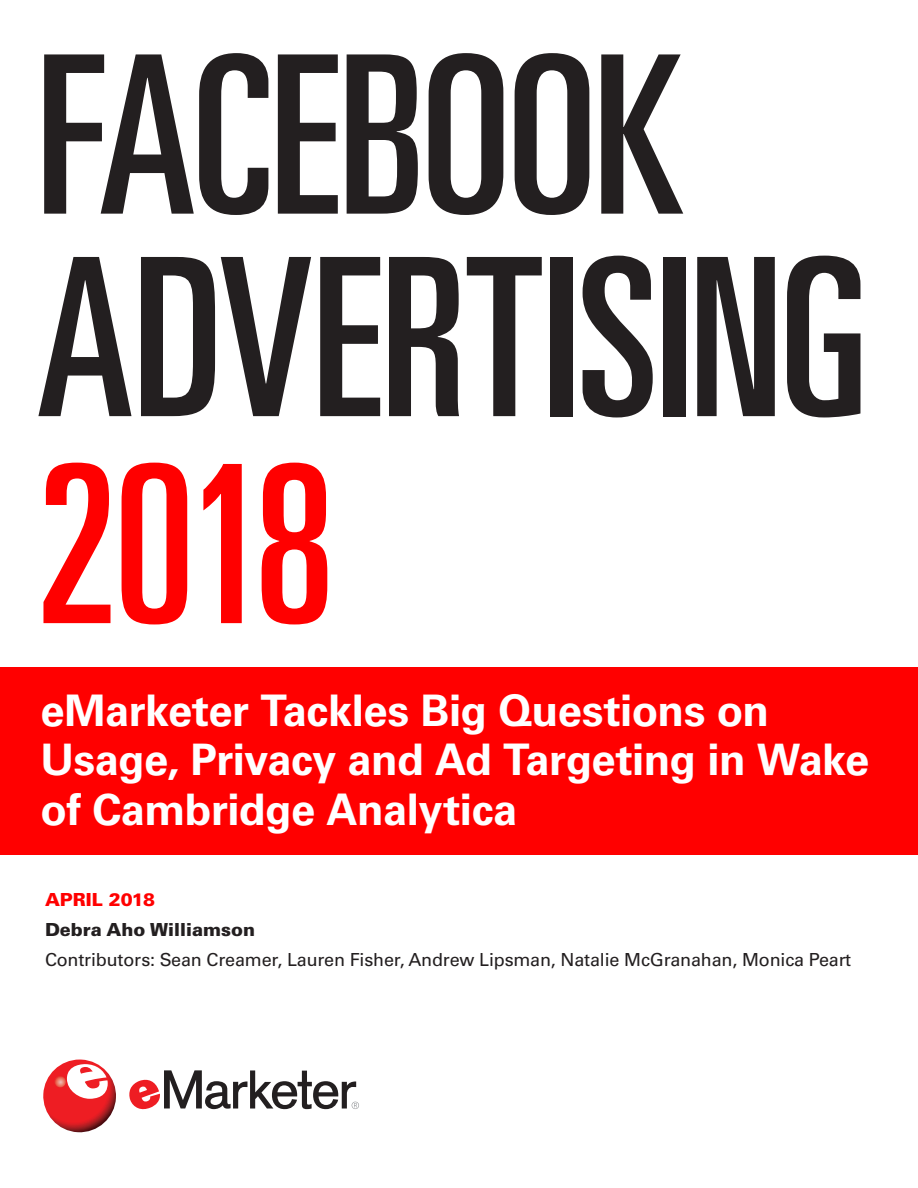
<style>
.page{position:relative;width:918px;height:1188px;background:#fff}
.page>*{position:absolute;margin:0;border:0;box-sizing:border-box;transform-origin:0 0}
.COVER-Heading-150-ne{font:ultra-condensed 220.5px/204.8px "Univers LT Std";letter-spacing:-.015em;color:#231f20}
.COVER-Subhead-35{font:700 43.5px/49.5px "Univers LT Std";letter-spacing:-.015em;color:#fff}
.COVER-Contributors-n{font:18px "Univers LT Std";letter-spacing:-.01em;color:#231f20}
.COVER-Author-new{font:900 18px "Univers LT Std";color:#231f20}
.COVER-PubDate-new{font:900 18px "Univers LT Std";color:#f00}
.s1{color:#f00}
</style>
<div class="page">
<svg style="left:43px;top:1060px;width:73px;height:73px"></svg>
<svg style="left:129px;top:1070px;width:230px;height:40px"></svg>
<div style="left:0;top:667px;width:918px;height:188px;background:#f00"></div>
<p class="COVER-Heading-150-ne" style="left:36px;top:32px;width:834px">FACEBOOK<br>ADVERTISING<br><span class="s1">2018</span></p>
<p class="COVER-Subhead-35" style="left:40px;top:686px;width:830px">eMarketer Tackles Big Questions on<br>Usage, Privacy and Ad Targeting in Wake of Cambridge Analytica</p>
<p class="COVER-PubDate-new" style="left:45px;top:888px;width:112px">APRIL 2018</p>
<p class="COVER-Author-new" style="left:45px;top:918px;width:212px">Debra Aho Williamson</p>
<p class="COVER-Contributors-n" style="left:45px;top:949px;width:808px">Contributors: Sean Creamer, Lauren Fisher, Andrew Lipsman, Natalie McGranahan, Monica Peart</p>
</div>
